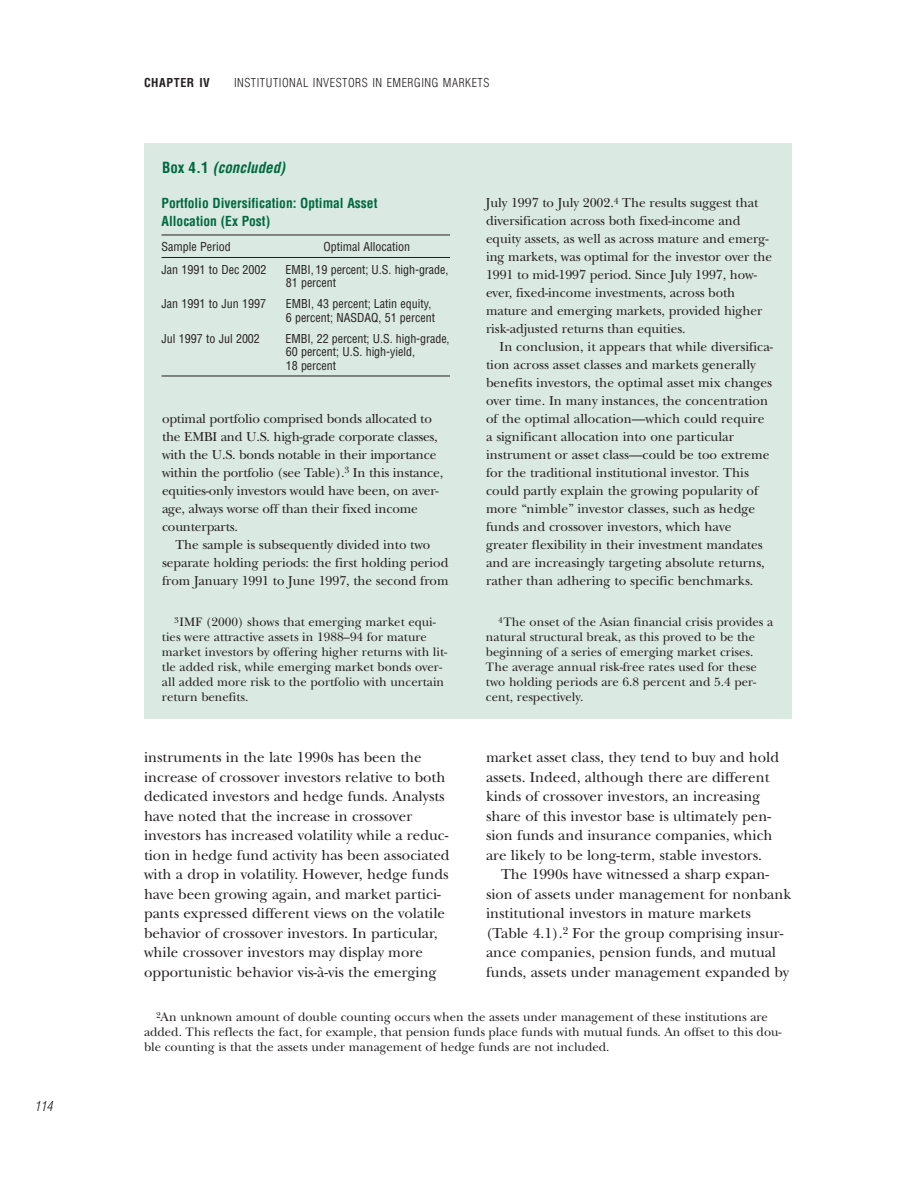
<style>
.page{position:relative;width:918px;height:1187px;background:#fff}
.page>*{position:absolute;margin:0;border:0;box-sizing:border-box;transform-origin:0 0}
.t1{font:15px/19.5px "New Baskerville";color:#231f20}
.t2{font:italic 700 condensed 15px "Helvetica";color:#00693f}
.t3{font:13.5px/18px "New Baskerville";letter-spacing:-.005em;color:#231f20}
.t4{font:700 condensed 13.5px/18px "Helvetica";color:#00693f}
.t5{font:italic 300 condensed 13.5px "Helvetica";color:#231f20}
.t6{font:12.75px/15px "New Baskerville";color:#231f20}
.t7{font:condensed 12px/13.5px "Helvetica";color:#231f20}
.t8{font:300 condensed 12px "Helvetica";letter-spacing:.045em;color:#231f20}
.t9{font:700 condensed 12px "Helvetica";letter-spacing:.05em;color:#231f20}
.s1{font-style:normal}
</style>
<div class="page">
<div style="left:144px;top:143px;width:648px;height:576px;background:#dae9e2"></div>
<hr style="left:162px;top:235px;width:288px;height:1px;background:#231f20">
<hr style="left:162px;top:257px;width:288px;height:1px;background:#231f20">
<hr style="left:162px;top:376px;width:288px;height:1px;background:#231f20">
<p class="t5" style="left:35px;top:1101px;width:19px">114</p>
<p class="t9" style="left:144px;top:78px;width:67px">CHAPTER IV</p>
<p class="t8" style="left:234px;top:78px;width:257px">INSTITUTIONAL INVESTORS IN EMERGING MARKETS</p>
<p class="t2" style="left:162px;top:161px;width:125px"><span class="s1">Box 4.1</span> (concluded)</p>
<p class="t4" style="left:162px;top:195px;width:217px">Portfolio Diversification: Optimal Asset<br>Allocation (Ex Post)</p>
<p class="t7" style="left:162px;top:241px;width:71px">Sample Period</p>
<p class="t7" style="left:324px;top:241px;width:88px">Optimal Allocation</p>
<p class="t7" style="left:162px;top:263px;width:107px">Jan 1991 to Dec 2002</p>
<p class="t7" style="left:286px;top:263px;width:164px">EMBI, 19 percent; U.S. high-grade,<br>81 percent</p>
<p class="t7" style="left:162px;top:298px;width:106px">Jan 1991 to Jun 1997</p>
<p class="t7" style="left:286px;top:298px;width:151px">EMBI, 43 percent; Latin equity,<br>6 percent; NASDAQ, 51 percent</p>
<p class="t7" style="left:162px;top:332px;width:100px">Jul 1997 to Jul 2002</p>
<p class="t7" style="left:286px;top:332px;width:166px">EMBI, 22 percent; U.S. high-grade,<br>60 percent; U.S. high-yield,<br>18 percent</p>
<p class="t3" style="left:162px;top:411px;width:283px">optimal portfolio comprised bonds allocated to the EMBI and U.S. high-grade corporate classes, with the U.S. bonds notable in their importance within the portfolio (see Table).<sup>3</sup> In this instance, equities-only investors would have been, on aver&shy;age, always worse off than their fixed income counterparts.</p>
<p class="t3" style="left:162px;top:537px;width:288px;text-align:center">The sample is subsequently divided into two separate holding periods: the first holding period from January 1991 to June 1997, the second from</p>
<p class="t3" style="left:486px;top:196px;width:288px">July 1997 to July 2002.<sup>4</sup> The results suggest that diversification across both fixed-income and equity assets, as well as across mature and emerg&shy;ing markets, was optimal for the investor over the 1991 to mid-1997 period. Since July 1997, how&shy;ever, fixed-income investments, across both mature and emerging markets, provided higher risk-adjusted returns than equities.</p>
<p class="t3" style="left:486px;top:340px;width:289px;text-indent:14px">In conclusion, it appears that while diversifica&shy;tion across asset classes and markets generally benefits investors, the optimal asset mix changes over time. In many instances, the concentration of the optimal allocation—which could require a significant allocation into one particular instrument or asset class—could be too extreme for the traditional institutional investor. This could partly explain the growing popularity of more “nimble” investor classes, such as hedge funds and crossover investors, which have greater flexibility in their investment mandates and are increasingly targeting absolute returns, rather than adhering to specific benchmarks.</p>
<p class="t6" style="left:162px;top:616px;width:287px;text-indent:12px"><sup>3</sup>IMF (2000) shows that emerging market equi&shy;ties were attractive assets in 1988–94 for mature market investors by offering higher returns with lit&shy;tle added risk, while emerging market bonds over&shy;all added more risk to the portfolio with uncertain return benefits.</p>
<p class="t6" style="left:486px;top:616px;width:289px;text-indent:12px"><sup>4</sup>The onset of the Asian financial crisis provides a natural structural break, as this proved to be the beginning of a series of emerging market crises.<br>The average annual risk-free rates used for these two holding periods are 6.8 percent and 5.4 per&shy;cent, respectively.</p>
<p class="t1" style="left:144px;top:749px;width:307px">instruments in the late 1990s has been the increase of crossover investors relative to both dedicated investors and hedge funds. Analysts have noted that the increase in crossover investors has increased volatility while a reduc&shy;tion in hedge fund activity has been associated with a drop in volatility. However, hedge funds have been growing again, and market partici&shy;pants expressed different views on the volatile behavior of crossover investors. In particular, while crossover investors may display more opportunistic behavior vis-à-vis the emerging</p>
<p class="t1" style="left:486px;top:749px;width:295px">market asset class, they tend to buy and hold assets. Indeed, although there are different kinds of crossover investors, an increasing share of this investor base is ultimately pen&shy;sion funds and insurance companies, which are likely to be long-term, stable investors.</p>
<p class="t1" style="left:486px;top:866px;width:307px;text-indent:15px">The 1990s have witnessed a sharp expan&shy;sion of assets under management for nonbank institutional investors in mature markets (Table 4.1).<sup>2</sup> For the group comprising insur&shy;ance companies, pension funds, and mutual funds, assets under management expanded by</p>
<p class="t6" style="left:144px;top:1011px;width:639px;text-indent:12px"><sup>2</sup>An unknown amount of double counting occurs when the assets under management of these institutions are added. This reflects the fact, for example, that pension funds place funds with mutual funds. An offset to this dou&shy;ble counting is that the assets under management of hedge funds are not included.</p>
</div>
